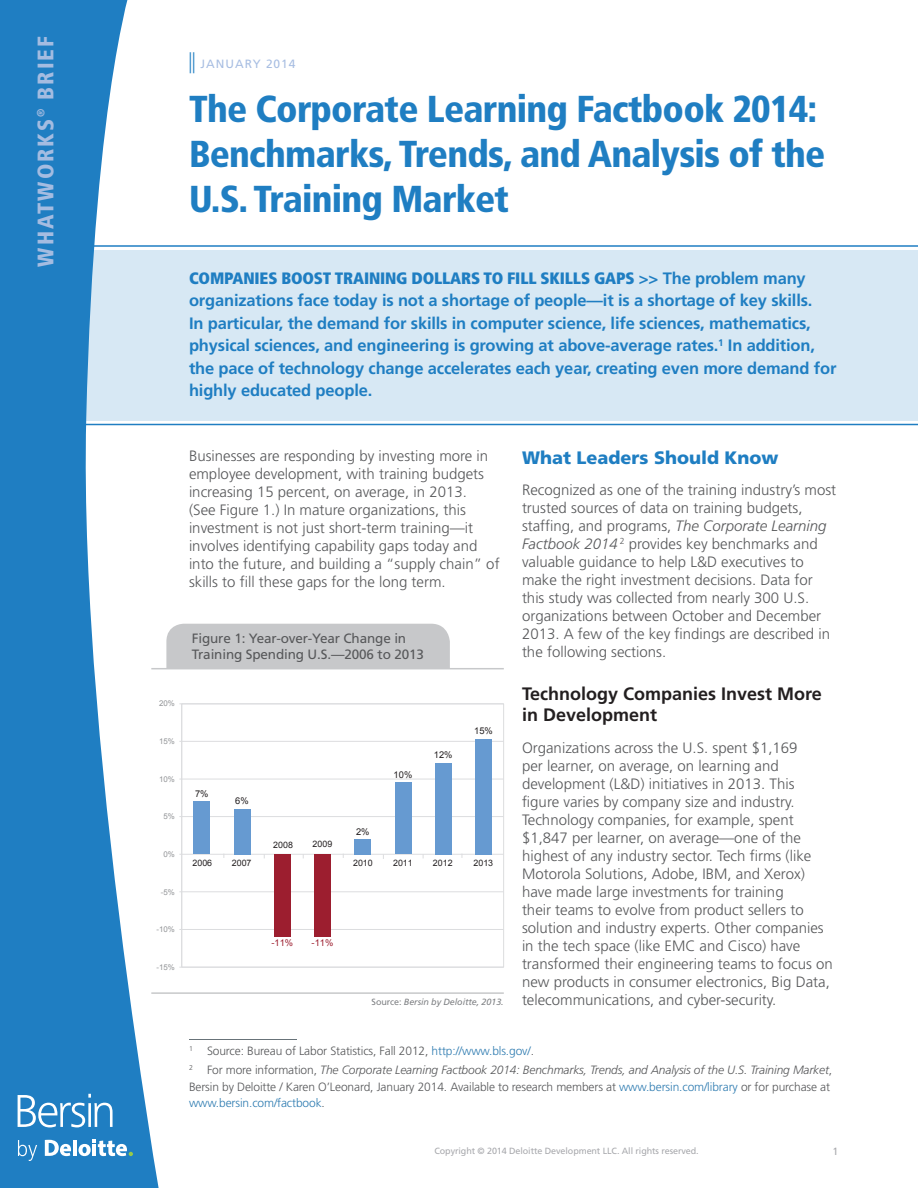
<style>
.page{position:relative;width:918px;height:1188px;background:#fff}
.page>*{position:absolute;margin:0;border:0;box-sizing:border-box;transform-origin:0 0}
.t1{font:900 condensed 37.5px/45px "Frutiger LT Std";letter-spacing:-.02em;color:#1f7ec2}
.t2{font:900 condensed 22.5px "Frutiger LT Std";letter-spacing:.09em;color:#a4bce1}
.Heading_2{font:700 18px/21px "Frutiger LT Std";color:#231f20}
.Heading_1{font:900 18px "Frutiger LT Std";color:#1f7ec2}
.Intro{font:700 16.5px/22.5px "Frutiger LT Std";letter-spacing:-.01em;color:#1f7ec2}
.Body_Text{font:300 15px/18px "Frutiger LT Std";color:#57585a}
.Figure_name{font:13.5px/16.2px "Frutiger LT Std";letter-spacing:-.01em;color:#57585a}
.Footnote{font:300 12px/16.5px "Frutiger LT Std";letter-spacing:-.01em;color:#57585a}
.t3{font:12px "Frutiger LT Std";letter-spacing:.08em;color:#a8bee2}
.Page_number{font:10.5px "Frutiger LT Std";color:#a8a9ad}
.t4{font:9.3px "Arial";color:#231f20}
.t5{font:9.3px "Arial";color:#9c1e2f}
.t6{font:9px "Frutiger LT Std";letter-spacing:-.01em;color:#a8a9ad}
.Source_credit_line{font:italic 9px "Frutiger LT Std";letter-spacing:-.01em;color:#808285}
.t7{font:8.85px "Arial";letter-spacing:.005em;color:#231f20}
.t8{font:7.95px "Arial";letter-spacing:-.005em;color:#939598}
.s1{font-size:21px;color:#1f7ec2}
.s2{font-weight:900;font-stretch:condensed}
.s3{font-style:italic}
.s4{font-style:normal}
.s5{color:#2f7cb1}
</style>
<div class="page">
<div style="left:0;top:250px;width:918px;height:170px;background:#d7e8f4"></div>
<hr style="left:0;top:245px;width:918px;height:2px;background:#1f7ec2">
<hr style="left:0;top:424px;width:918px;height:1px;background:#1f7ec2">
<svg style="left:0;top:0;width:176px;height:1188px;fill:#1f7ec2"></svg>
<svg style="left:18px;top:1094px;width:95px;height:33px"></svg>
<svg style="left:18px;top:1140px;width:19px;height:21px"></svg>
<hr style="left:73px;top:1140px;width:4px;height:16px;background:#fff">
<svg style="left:78px;top:1140px;width:55px;height:16px"></svg>
<svg style="left:45px;top:1140px;width:26px;height:16px"></svg>
<hr style="left:151px;top:668px;width:353px;height:1px;background:#c7c8ca">
<hr style="left:151px;top:992px;width:353px;height:2px;background:#c7c8ca">
<div style="left:166px;top:624px;width:284px;height:44px;background:#c7c8ca"></div>
<hr style="left:189px;top:1039px;width:108px;height:1px;background:#687379">
<hr style="left:182px;top:929px;width:322px;height:1px;background:#dcdddf">
<hr style="left:182px;top:892px;width:322px;height:1px;background:#dcdddf">
<hr style="left:182px;top:854px;width:322px;height:1px;background:#dcdddf">
<hr style="left:182px;top:816px;width:322px;height:1px;background:#dcdddf">
<hr style="left:182px;top:779px;width:322px;height:1px;background:#dcdddf">
<hr style="left:182px;top:741px;width:322px;height:1px;background:#dcdddf">
<div style="left:181px;top:703px;width:323px;height:265px;border:1px solid #dcdddf"></div>
<div style="left:194px;top:802px;width:16px;height:52px;background:#669ad1"></div>
<div style="left:234px;top:809px;width:16px;height:45px;background:#669ad1"></div>
<div style="left:274px;top:854px;width:16px;height:83px;background:#9c1e2f"></div>
<div style="left:315px;top:854px;width:16px;height:83px;background:#9c1e2f"></div>
<div style="left:355px;top:839px;width:16px;height:15px;background:#669ad1"></div>
<div style="left:395px;top:783px;width:16px;height:71px;background:#669ad1"></div>
<div style="left:435px;top:763px;width:16px;height:91px;background:#669ad1"></div>
<div style="left:476px;top:739px;width:16px;height:115px;background:#669ad1"></div>
<hr style="left:181px;top:704px;width:1px;height:263px;background:#dcdddf">
<h2 class="t2" style="left:32px;top:267px;width:232px;rotate:-90deg">WHATWORKS<sup>®</sup> BRIEF</h2>
<p class="t3" style="left:189px;top:56px;width:108px"><span class="s1">||</span> JANUARY 2014</p>
<h1 class="t1" style="left:189px;top:86px;width:638px">The Corporate Learning Factbook 2014:<br>Benchmarks, Trends, and Analysis of the<br>U.S. Training Market</h1>
<p class="Intro" style="left:189px;top:267px;width:649px"><span class="s2">COMPANIES BOOST TRAINING DOLLARS TO FILL SKILLS GAPS</span> &gt;&gt; The problem many organizations face today is not a shortage of people—it is a shortage of key skills.<br>In particular, the demand for skills in computer science, life sciences, mathematics, physical sciences, and engineering is growing at above-average rates.<sup>1</sup> In addition, the pace of technology change accelerates each year, creating even more demand for highly educated people.</p>
<p class="t8" style="left:159px;top:698px;width:17px">20%</p>
<p class="t8" style="left:159px;top:736px;width:17px">15%</p>
<p class="t8" style="left:159px;top:774px;width:17px">10%</p>
<p class="t8" style="left:164px;top:811px;width:13px">5%</p>
<p class="t8" style="left:164px;top:849px;width:13px">0%</p>
<p class="t8" style="left:161px;top:887px;width:16px">-5%</p>
<p class="t8" style="left:157px;top:924px;width:20px">-10%</p>
<p class="t8" style="left:157px;top:962px;width:20px">-15%</p>
<p class="Body_Text" style="left:189px;top:447px;width:312px">Businesses are responding by investing more in employee development, with training budgets increasing 15 percent, on average, in 2013.<br>(See Figure 1.) In mature organizations, this investment is not just short-term training—it involves identifying capability gaps today and into the future, and building a “supply chain” of skills to fill these gaps for the long term.</p>
<p class="Heading_1" style="left:522px;top:446px;width:258px">What Leaders Should Know</p>
<p class="Body_Text" style="left:522px;top:481px;width:316px">Recognized as one of the training industry’s most trusted sources of data on training budgets, staffing, and programs, <span class="s3">The Corporate Learning Factbook 2014</span> <sup>2</sup> provides key benchmarks and valuable guidance to help L&amp;D executives to make the right investment decisions. Data for this study was collected from nearly 300 U.S. organizations between October and December 2013. A few of the key findings are described in the following sections.</p>
<p class="Heading_2" style="left:522px;top:684px;width:301px">Technology Companies Invest More in Development</p>
<p class="Body_Text" style="left:522px;top:739px;width:312px">Organizations across the U.S. spent $1,169<br>per learner, on average, on learning and development (L&amp;D) initiatives in 2013. This figure varies by company size and industry.<br>Technology companies, for example, spent $1,847 per learner, on average—one of the highest of any industry sector. Tech firms (like Motorola Solutions, Adobe, IBM, and Xerox) have made large investments for training<br>their teams to evolve from product sellers to solution and industry experts. Other companies in the tech space (like EMC and Cisco) have transformed their engineering teams to focus on new products in consumer electronics, Big Data, telecommunications, and cyber-security.</p>
<p class="Figure_name" style="left:192px;top:630px;width:234px">Figure 1: Year-over-Year Change in<br>Training Spending U.S.—2006 to 2013</p>
<p class="t4" style="left:474px;top:725px;width:20px">15%</p>
<p class="t4" style="left:434px;top:749px;width:20px">12%</p>
<p class="t4" style="left:394px;top:768px;width:20px">10%</p>
<p class="t4" style="left:195px;top:788px;width:15px">7%</p>
<p class="t4" style="left:235px;top:795px;width:15px">6%</p>
<p class="t4" style="left:356px;top:825px;width:15px">2%</p>
<p class="t7" style="left:273px;top:839px;width:21px">2008</p>
<p class="t7" style="left:313px;top:838px;width:21px">2009</p>
<p class="t7" style="left:192px;top:857px;width:21px">2006</p>
<p class="t7" style="left:232px;top:857px;width:21px">2007</p>
<p class="t7" style="left:353px;top:857px;width:21px">2010</p>
<p class="t7" style="left:393px;top:857px;width:21px">2011</p>
<p class="t7" style="left:433px;top:857px;width:21px">2012</p>
<p class="t7" style="left:473px;top:857px;width:21px">2013</p>
<p class="t5" style="left:271px;top:937px;width:23px">-11%</p>
<p class="t5" style="left:312px;top:937px;width:23px">-11%</p>
<p class="Source_credit_line" style="left:372px;top:997px;width:134px"><span class="s4">Source:</span> Bersin by Deloitte, 2013.</p>
<p class="Footnote" style="left:189px;top:1042px;width:347px"><sup>1</sup> Source: Bureau of Labor Statistics, Fall 2012, <span class="s5">http://www.bls.gov/</span>.</p>
<p class="Footnote" style="left:189px;top:1062px;width:645px"><sup>2</sup> For more information, <span class="s3">The Corporate Learning Factbook 2014: Benchmarks, Trends, and Analysis of the U.S. Training Market</span>,<br>Bersin by Deloitte / Karen O’Leonard, January 2014. Available to research members at <span class="s5">www.bersin.com/library</span> or for purchase at <span class="s5">www.bersin.com/factbook</span>.</p>
<p class="t6" style="left:434px;top:1146px;width:266px">Copyright © 2014 Deloitte Development LLC. All rights reserved.</p>
<p class="Page_number" style="left:833px;top:1146px;width:7px">1</p>
</div>
